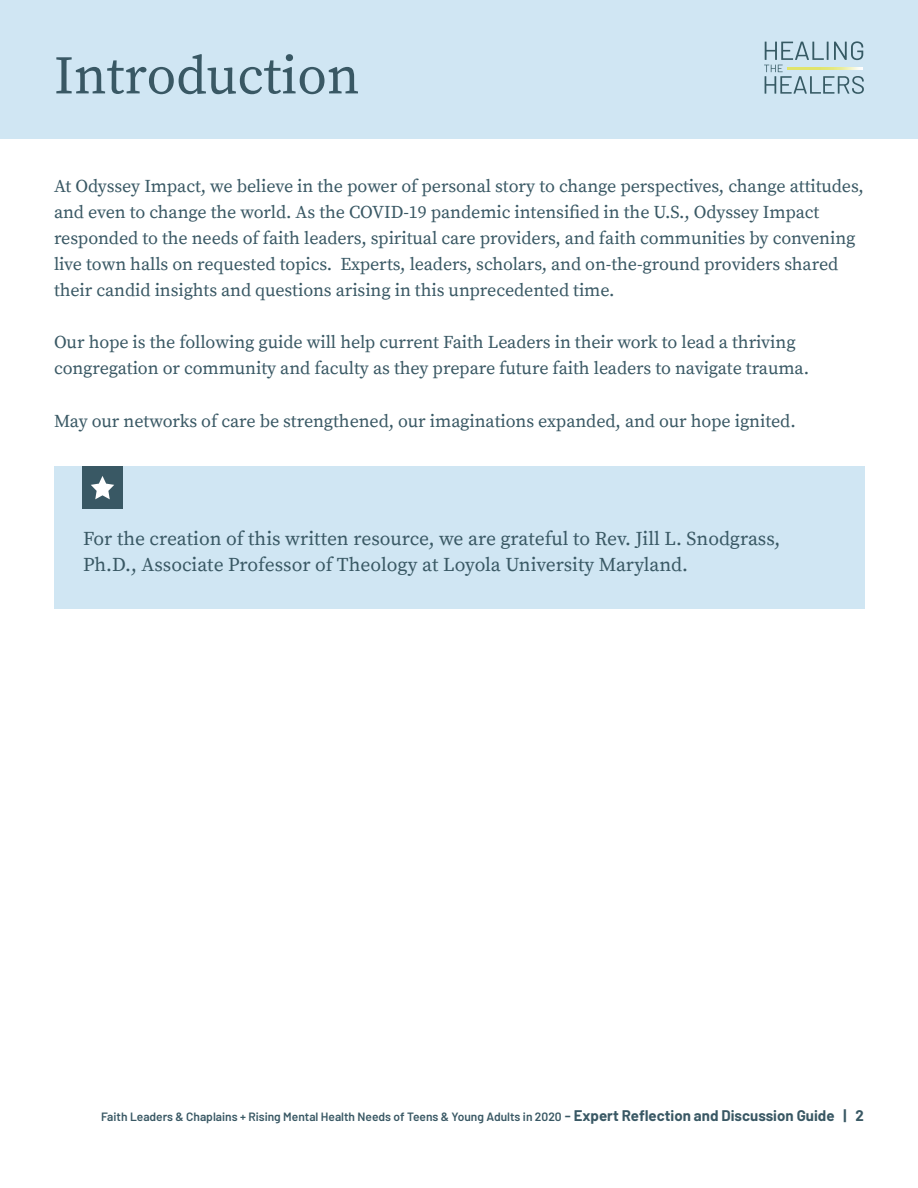
<style>
.page{position:relative;width:918px;height:1188px;background:#fff}
.page>*{position:absolute;margin:0;border:0;box-sizing:border-box;transform-origin:0 0}
.t1{font:54px "Source Serif Pro";color:#395864}
.t2{font:19.5px/26.1px "Source Serif Pro";color:#395864}
.t3{font:18px/26.1px "Source Serif Pro";letter-spacing:-.005em;color:#395864}
.t4{font:600 12px "Barlow";color:#395864}
.s1{font-size:15px}
.s2{font-weight:700;font-size:15px}
</style>
<div class="page">
<div style="left:0;top:0;width:918px;height:139px;background:#d0e6f3"></div>
<div style="left:54px;top:466px;width:810px;height:142px;background:#d0e6f3"></div>
<svg style="left:764px;top:41px;width:100px;height:53px"></svg>
<img style="left:787px;top:67px;width:76px;height:2px">
<div style="left:82px;top:466px;width:41px;height:43px;background:#395864"></div>
<svg style="left:91px;top:476px;width:23px;height:23px"></svg>
<p class="t1" style="left:54px;top:44px;width:307px">Introduction</p>
<p class="t3" style="left:54px;top:173px;width:811px">At Odyssey Impact, we believe in the power of personal story to change perspectives, change attitudes, and even to change the world. As the COVID-19 pandemic intensified in the U.S., Odyssey Impact responded to the needs of faith leaders, spiritual care providers, and faith communities by convening live town halls on requested topics. Experts, leaders, scholars, and on-the-ground providers shared their candid insights and questions arising in this unprecedented time.</p>
<p class="t3" style="left:54px;top:330px;width:757px">Our hope is the following guide will help current Faith Leaders in their work to lead a thriving congregation or community and faculty as they prepare future faith leaders to navigate trauma.</p>
<p class="t3" style="left:54px;top:408px;width:743px">May our networks of care be strengthened, our imaginations expanded, and our hope ignited.</p>
<p class="t2" style="left:83px;top:526px;width:699px">For the creation of this written resource, we are grateful to Rev. Jill L. Snodgrass,<br>Ph.D., Associate Professor of Theology at Loyola University Maryland.</p>
<p class="t4" style="left:101px;top:1109px;width:764px">Faith Leaders &amp; Chaplains + Rising Mental Health Needs of Teens &amp; Young Adults in 2020 <span class="s1">-</span> <span class="s2">Expert Reflection and Discussion Guide | 2</span></p>
</div>
